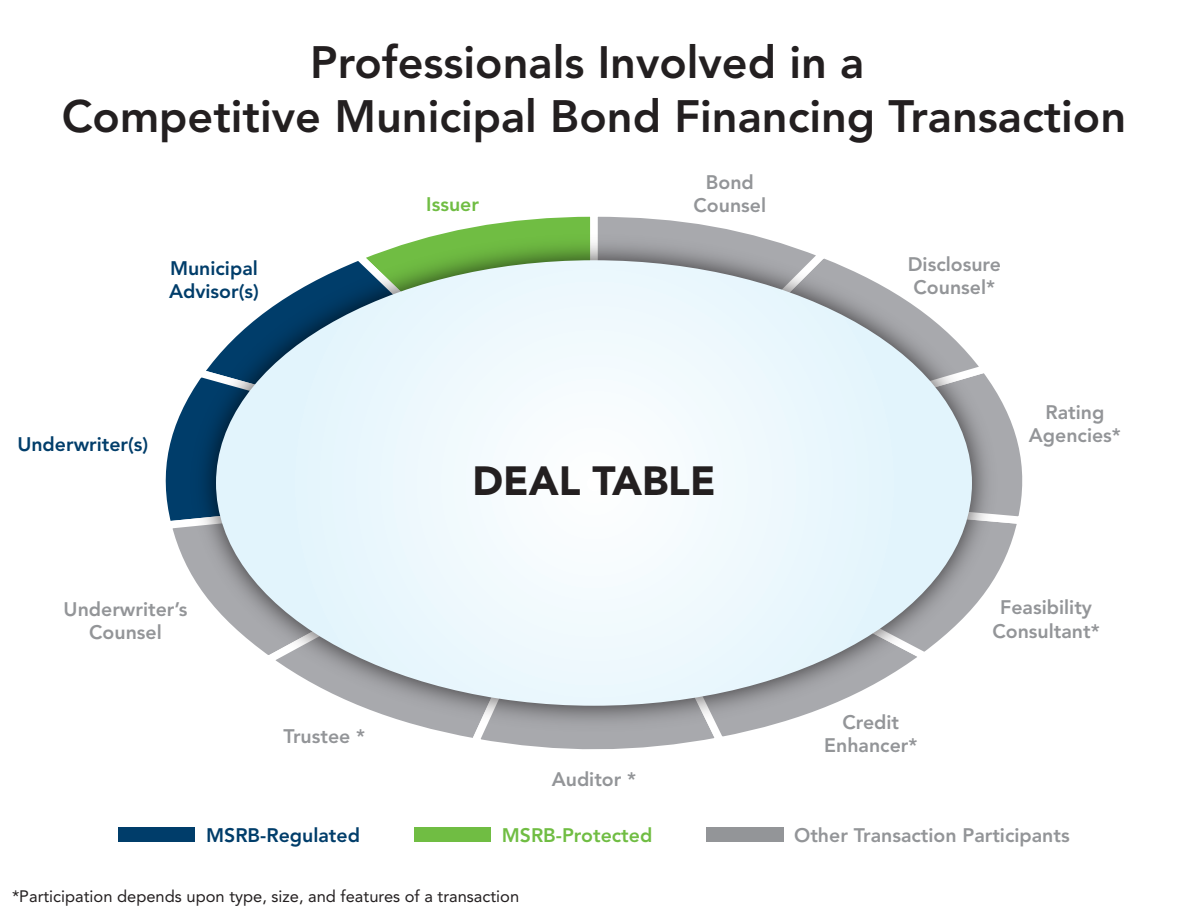
<style>
.page{position:relative;width:1188px;height:918px;background:#fff}
.page>*{position:absolute;margin:0;border:0;box-sizing:border-box;transform-origin:0 0}
.t1{font:800 45px/54px "Avenir LT Std";color:#231f20;text-align:center}
.t2{font:900 40.5px "Avenir LT Std";color:#231f20}
.t3{font:800 19.5px/23.4px "Avenir LT Std";color:#939598;text-align:center}
.t4{font:800 19.5px/23.4px "Avenir LT Std";color:#003d6a}
.t5{font:800 19.5px "Avenir LT Std";color:#70bd43}
.t6{font:16.5px "Avenir LT Std";color:#231f20}
</style>
<div class="page">
<svg style="left:470px;top:216px;width:113px;height:12px"></svg>
<svg style="left:166px;top:406px;width:18px;height:67px"></svg>
<svg style="left:165px;top:473px;width:19px;height:87px"></svg>
<svg style="left:480px;top:738px;width:117px;height:12px"></svg>
<svg style="left:584px;top:738px;width:130px;height:11px"></svg>
<svg style="left:1005px;top:408px;width:18px;height:120px"></svg>
<svg style="left:583px;top:216px;width:137px;height:12px"></svg>
<img style="left:184px;top:228px;width:821px;height:510px">
<svg style="left:216px;top:260px;width:756px;height:446px"></svg>
<div style="left:118px;top:828px;width:77px;height:14px;background:#003d6a"></div>
<div style="left:414px;top:828px;width:77px;height:14px;background:#70bd43"></div>
<div style="left:706px;top:828px;width:77px;height:14px;background:#939598"></div>
<h1 class="t1" style="left:62px;top:35px;width:1066px">Professionals Involved in a<br>Competitive Municipal Bond Financing Transaction</h1>
<p class="t4" style="left:169px;top:256px;width:91px">Municipal<br>Advisor(s)</p>
<p class="t4" style="left:17px;top:433px;width:133px">Underwriter(s)</p>
<p class="t3" style="left:64px;top:597px;width:125px">Underwriter’s<br>Counsel</p>
<p class="t3" style="left:284px;top:725px;width:83px">Trustee *</p>
<p class="t5" style="left:426px;top:193px;width:54px">Issuer</p>
<p class="t3" style="left:694px;top:170px;width:74px">Bond<br>Counsel</p>
<h2 class="t2" style="left:472px;top:456px;width:245px">DEAL TABLE</h2>
<p class="t3" style="left:552px;top:768px;width:86px">Auditor *</p>
<p class="t3" style="left:908px;top:252px;width:95px;text-align:left">Disclosure<br>Counsel*</p>
<p class="t3" style="left:1029px;top:400px;width:94px">Rating<br>Agencies*</p>
<p class="t3" style="left:824px;top:710px;width:95px">Credit<br>Enhancer*</p>
<p class="t3" style="left:993px;top:596px;width:109px">Feasibility<br>Consultant*</p>
<p class="t4" style="left:206px;top:824px;width:155px">MSRB-Regulated</p>
<p class="t5" style="left:502px;top:824px;width:152px">MSRB-Protected</p>
<p class="t3" style="left:794px;top:824px;width:277px">Other Transaction Participants</p>
<p class="t6" style="left:12px;top:887px;width:509px">*Participation depends upon type, size, and features of a transaction</p>
</div>
